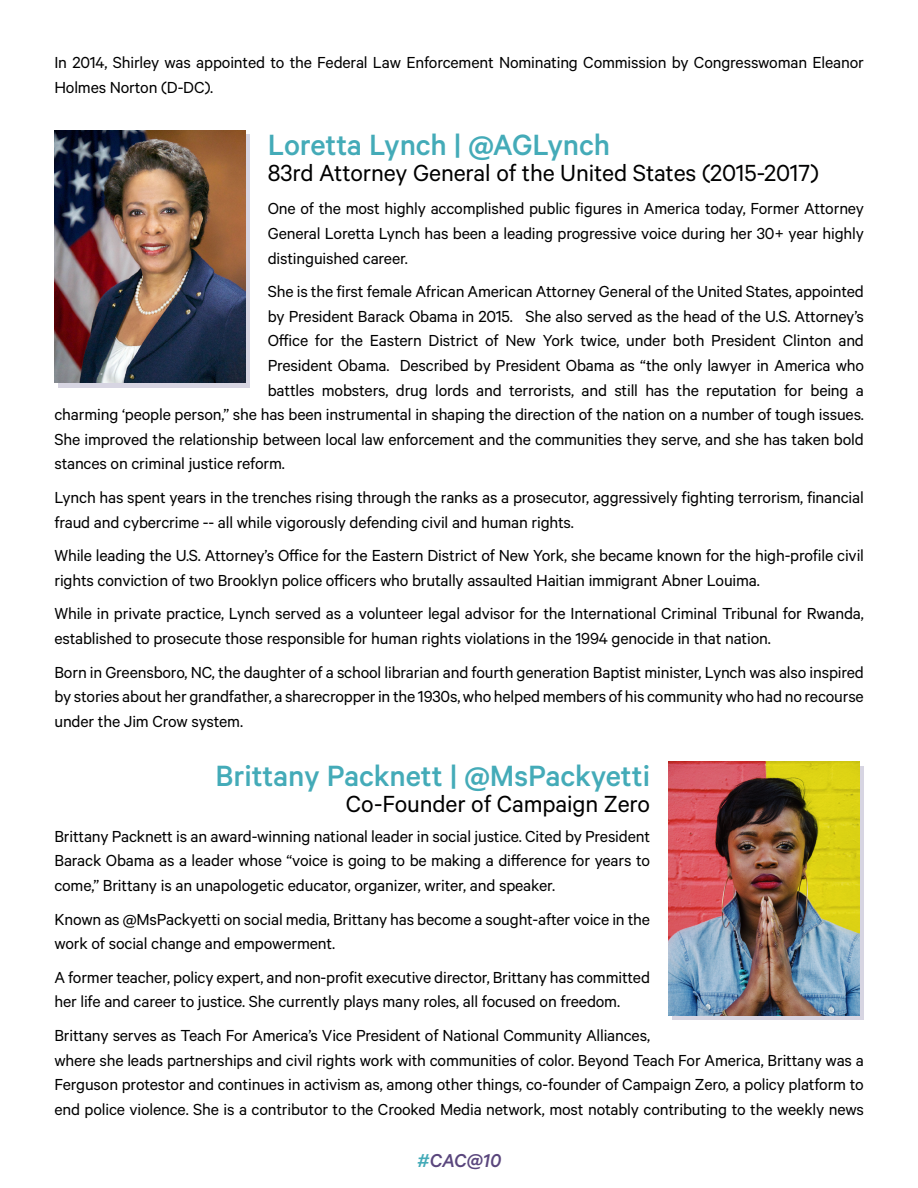
<style>
.page{position:relative;width:918px;height:1188px;background:#fff}
.page>*{position:absolute;margin:0;border:0;box-sizing:border-box;transform-origin:0 0}
.t1{font:500 33px "Calibre";letter-spacing:-.005em;color:#44abb8}
.t2{font:26.25px "Calibre";letter-spacing:-.005em;color:#000101}
.t3{font:italic 500 21px "Calibre";color:#5a467d}
.t4{font:18px/24.6px "Calibre";letter-spacing:-.01em;color:#000}
.s1{color:#44abb8}
</style>
<div class="page">
<div style="left:58px;top:134px;width:192px;height:254px;background:#d7d5e2"></div>
<img style="left:54px;top:130px;width:192px;height:253px">
<div style="left:672px;top:766px;width:192px;height:254px;background:#d7d5e2"></div>
<img style="left:668px;top:762px;width:192px;height:254px">
<p class="t4" style="left:54px;top:50px;width:811px">In 2014, Shirley was appointed to the Federal Law Enforcement Nominating Commission by Congresswoman Eleanor<br>Holmes Norton (D-DC).</p>
<h1 class="t1" style="left:268px;top:125px;width:344px">Loretta Lynch | @AGLynch</h1>
<h2 class="t2" style="left:268px;top:158px;width:553px">83rd Attorney General of the United States (2015-2017)</h2>
<p class="t4" style="left:268px;top:196px;width:598px;text-align:justify">One of the most highly accomplished public figures in America today, Former Attorney General Loretta Lynch has been a leading progressive voice during her 30+ year highly distinguished career.</p>
<p class="t4" style="left:268px;top:279px;width:598px">She is the first female African American Attorney General of the United States, appointed</p>
<p class="t4" style="left:268px;top:303px;width:598px">by President Barack Obama in 2015. She also served as the head of the U.S. Attorney’s</p>
<p class="t4" style="left:268px;top:328px;width:598px">Office for the Eastern District of New York twice, under both President Clinton and</p>
<p class="t4" style="left:268px;top:352px;width:598px">President Obama. Described by President Obama as “the only lawyer in America who</p>
<p class="t4" style="left:268px;top:377px;width:598px">battles mobsters, drug lords and terrorists, and still has the reputation for being a</p>
<p class="t4" style="left:54px;top:402px;width:811px">charming ‘people person,” she has been instrumental in shaping the direction of the nation on a number of tough issues.</p>
<p class="t4" style="left:54px;top:426px;width:811px">She improved the relationship between local law enforcement and the communities they serve, and she has taken bold</p>
<p class="t4" style="left:54px;top:451px;width:232px">stances on criminal justice reform.</p>
<p class="t4" style="left:54px;top:484px;width:811px">Lynch has spent years in the trenches rising through the ranks as a prosecutor, aggressively fighting terrorism, financial fraud and cybercrime -- all while vigorously defending civil and human rights.</p>
<p class="t4" style="left:54px;top:543px;width:811px">While leading the U.S. Attorney’s Office for the Eastern District of New York, she became known for the high-profile civil rights conviction of two Brooklyn police officers who brutally assaulted Haitian immigrant Abner Louima.</p>
<p class="t4" style="left:54px;top:601px;width:811px">While in private practice, Lynch served as a volunteer legal advisor for the International Criminal Tribunal for Rwanda, established to prosecute those responsible for human rights violations in the 1994 genocide in that nation.</p>
<p class="t4" style="left:54px;top:659px;width:811px;text-align:justify">Born in Greensboro, NC, the daughter of a school librarian and fourth generation Baptist minister, Lynch was also inspired by stories about her grandfather, a sharecropper in the 1930s, who helped members of his community who had no recourse under the Jim Crow system.</p>
<h1 class="t1" style="left:215px;top:756px;width:436px">Brittany Packnett | @MsPackyetti</h1>
<h2 class="t2" style="left:346px;top:789px;width:306px">Co-Founder of Campaign Zero</h2>
<p class="t4" style="left:54px;top:823px;width:597px;text-align:justify">Brittany Packnett is an award-winning national leader in social justice. Cited by President Barack Obama as a leader whose “voice is going to be making a difference for years to come,” Brittany is an unapologetic educator, organizer, writer, and speaker.</p>
<p class="t4" style="left:54px;top:906px;width:597px">Known as @MsPackyetti on social media, Brittany has become a sought-after voice in the work of social change and empowerment.</p>
<p class="t4" style="left:54px;top:964px;width:597px">A former teacher, policy expert, and non-profit executive director, Brittany has committed her life and career to justice. She currently plays many roles, all focused on freedom.</p>
<p class="t4" style="left:54px;top:1022px;width:811px">Brittany serves as Teach For America’s Vice President of National Community Alliances,<br>where she leads partnerships and civil rights work with communities of color. Beyond Teach For America, Brittany was a Ferguson protestor and continues in activism as, among other things, co-founder of Campaign Zero, a policy platform to end police violence. She is a contributor to the Crooked Media network, most notably contributing to the weekly news</p>
<p class="t3" style="left:417px;top:1148px;width:86px"><span class="s1">#</span>CAC@10</p>
</div>
